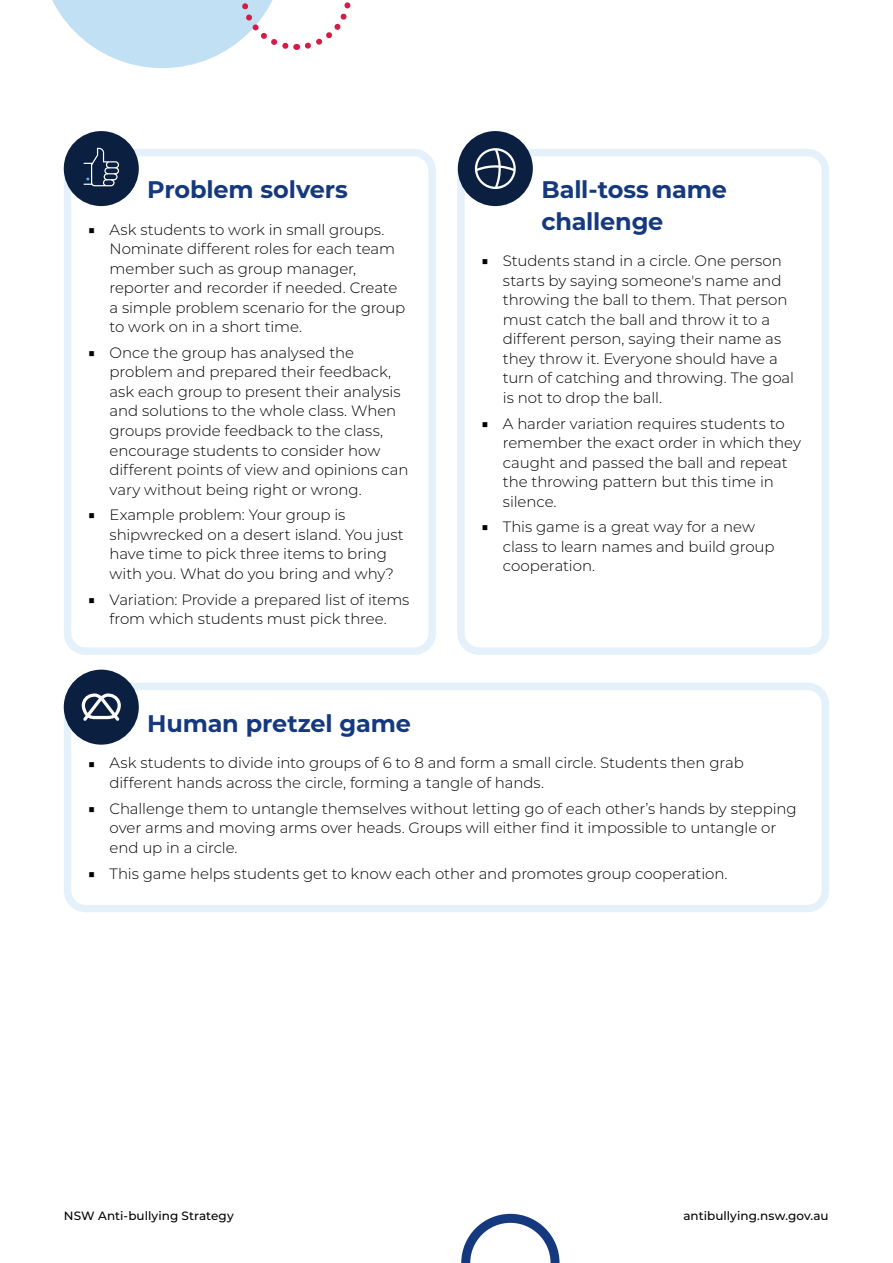
<style>
.page{position:relative;width:893px;height:1263px;background:#fff}
.page>*{position:absolute;margin:0;border:0;box-sizing:border-box;transform-origin:0 0}
.Heading_2A{font:700 24px/31.5px "Montserrat";letter-spacing:-.005em;color:#15397f}
.t1{font:300 15px/19.5px "Montserrat";letter-spacing:-.005em;color:#000}
.t2{font:500 12px "Montserrat";letter-spacing:.005em;color:#000}
.s1{font-size:12.75px}
</style>
<div class="page">
<svg style="left:52px;top:0;width:299px;height:68px"></svg>
<svg style="left:461px;top:1214px;width:99px;height:49px"></svg>
<div style="left:64px;top:149px;width:372px;height:506px;border:8px solid #e4f1fa;border-radius:18px"></div>
<div style="left:64px;top:131px;width:75px;height:75px;background:#0b2041;border-radius:50%"></div>
<svg style="left:84px;top:148px;width:35px;height:38px"></svg>
<div style="left:457px;top:149px;width:372px;height:506px;border:8px solid #e4f1fa;border-radius:18px"></div>
<div style="left:64px;top:683px;width:765px;height:229px;border:8px solid #e4f1fa;border-radius:18px"></div>
<div style="left:64px;top:670px;width:75px;height:75px;background:#0b2041;border-radius:50%"></div>
<svg style="left:82px;top:693px;width:39px;height:28px"></svg>
<div style="left:458px;top:131px;width:75px;height:75px;background:#0b2041;border-radius:50%"></div>
<svg style="left:475px;top:148px;width:41px;height:41px"></svg>
<h2 class="Heading_2A" style="left:147px;top:173px;width:202px">Problem solvers</h2>
<p class="t1" style="left:110px;top:219px;width:297px;text-indent:-21px"><span class="s1">■</span> Ask students to work in small groups.<br>Nominate different roles for each team member such as group manager, reporter and recorder if needed. Create a simple problem scenario for the group to work on in a short time.</p>
<p class="t1" style="left:110px;top:342px;width:301px;text-indent:-21px"><span class="s1">■</span> Once the group has analysed the problem and prepared their feedback, ask each group to present their analysis and solutions to the whole class. When groups provide feedback to the class, encourage students to consider how different points of view and opinions can vary without being right or wrong.</p>
<p class="t1" style="left:110px;top:505px;width:296px;text-indent:-21px"><span class="s1">■</span> Example problem: Your group is shipwrecked on a desert island. You just have time to pick three items to bring with you. What do you bring and why?</p>
<p class="t1" style="left:88px;top:589px;width:323px;text-align:center"><span class="s1">■</span> Variation: Provide a prepared list of items from which students must pick three.</p>
<h2 class="Heading_2A" style="left:541px;top:173px;width:187px">Ball-toss name challenge</h2>
<p class="t1" style="left:503px;top:251px;width:293px;text-indent:-21px"><span class="s1">■</span> Students stand in a circle. One person starts by saying someone's name and throwing the ball to them. That person must catch the ball and throw it to a different person, saying their name as they throw it. Everyone should have a turn of catching and throwing. The goal is not to drop the ball.</p>
<p class="t1" style="left:503px;top:413px;width:300px;text-indent:-21px"><span class="s1">■</span> A harder variation requires students to remember the exact order in which they caught and passed the ball and repeat the throwing pattern but this time in silence.</p>
<p class="t1" style="left:503px;top:517px;width:273px;text-indent:-21px"><span class="s1">■</span> This game is a great way for a new class to learn names and build group cooperation.</p>
<h2 class="Heading_2A" style="left:147px;top:706px;width:265px">Human pretzel game</h2>
<p class="t1" style="left:110px;top:753px;width:636px;text-indent:-21px"><span class="s1">■</span> Ask students to divide into groups of 6 to 8 and form a small circle. Students then grab different hands across the circle, forming a tangle of hands.</p>
<p class="t1" style="left:110px;top:798px;width:689px;text-indent:-21px"><span class="s1">■</span> Challenge them to untangle themselves without letting go of each other’s hands by stepping over arms and moving arms over heads. Groups will either find it impossible to untangle or end up in a circle.</p>
<p class="t1" style="left:88px;top:863px;width:641px"><span class="s1">■</span> This game helps students get to know each other and promotes group cooperation.</p>
<p class="t2" style="left:64px;top:1207px;width:172px">NSW Anti-bullying Strategy</p>
<p class="t2" style="left:683px;top:1207px;width:147px">antibullying.nsw.gov.au</p>
</div>
